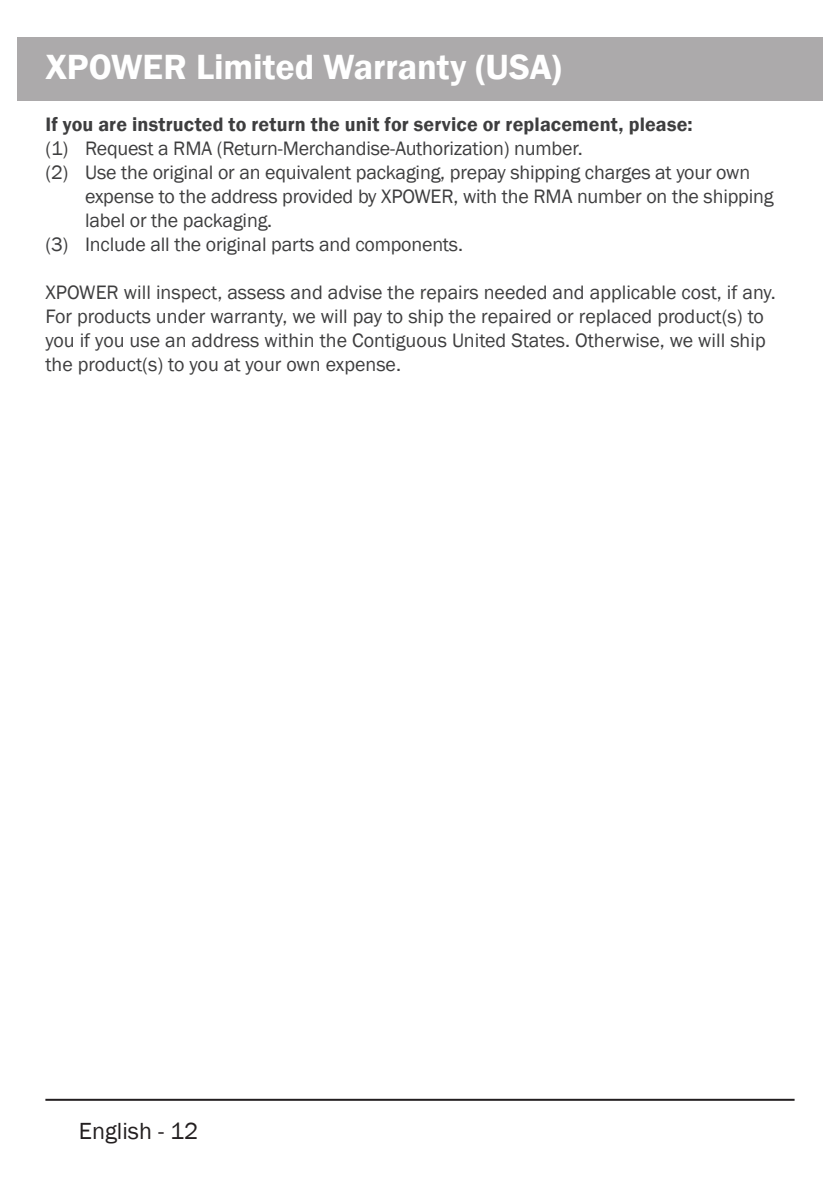
<style>
.page{position:relative;width:840px;height:1191px;background:#fff}
.page>*{position:absolute;margin:0;border:0;box-sizing:border-box;transform-origin:0 0}
.大标题{font:600 36px "Franklin Gothic";letter-spacing:-.005em;color:#fff}
.t1{font:24px "Franklin Gothic";color:#231f20}
.正文-灰{font:20px/24px "Franklin Gothic";letter-spacing:-.01em;color:#3e3e3f}
.正文-粗{font:600 20px "Franklin Gothic";letter-spacing:.005em;color:#3e3e3f}
</style>
<div class="page">
<hr style="left:45px;top:1098px;width:749px;height:2px;background:#231f20">
<div style="left:17px;top:38px;width:805px;height:63px;background:#acaaab"></div>
<p class="大标题" style="left:45px;top:45px;width:517px">XPOWER Limited Warranty (USA)</p>
<p class="正文-粗" style="left:45px;top:112px;width:648px">If you are instructed to return the unit for service or replacement, please:</p>
<p class="正文-灰" style="left:45px;top:137px;width:538px">(1) Request a RMA (Return-Merchandise-Authorization) number.</p>
<p class="正文-灰" style="left:85px;top:161px;width:689px;text-indent:-40px">(2) Use the original or an equivalent packaging, prepay shipping charges at your own expense to the address provided by XPOWER, with the RMA number on the shipping label or the packaging.</p>
<p class="正文-灰" style="left:45px;top:233px;width:419px">(3) Include all the original parts and components.</p>
<p class="正文-灰" style="left:45px;top:281px;width:731px">XPOWER will inspect, assess and advise the repairs needed and applicable cost, if any.<br>For products under warranty, we will pay to ship the repaired or replaced product(s) to you if you use an address within the Contiguous United States. Otherwise, we will ship the product(s) to you at your own expense.</p>
<p class="t1" style="left:79px;top:1115px;width:121px">English - 12</p>
</div>
